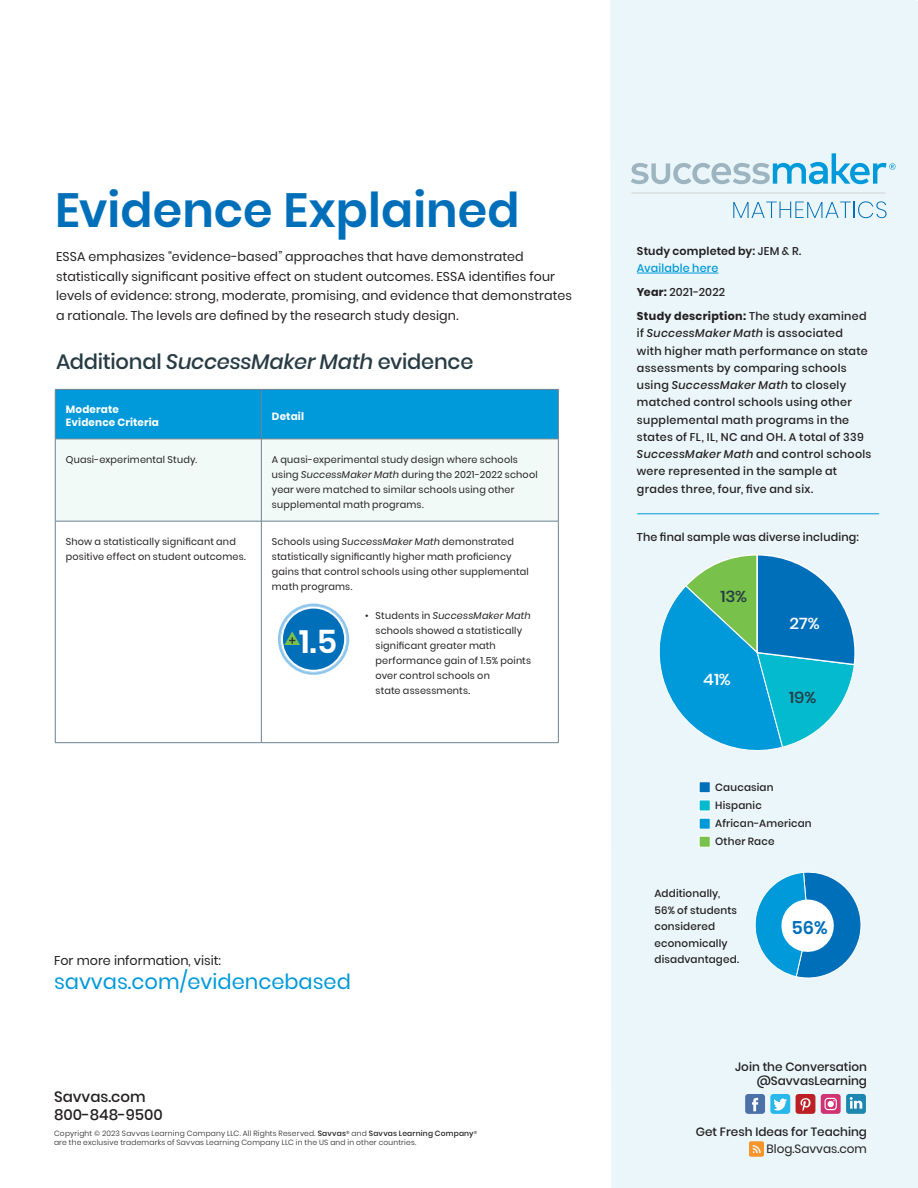
<style>
.page{position:relative;width:918px;height:1188px;background:#fff}
.page>*{position:absolute;margin:0;border:0;box-sizing:border-box;transform-origin:0 0}
.t1{font:600 48px "Poppins";color:#006fba}
.t2{font:600 32.25px "Poppins";color:#fff}
.Headline_2{font:500 21px "Poppins";letter-spacing:-.01em;color:#273b44}
.pullout{font:21px "Poppins";color:#0099da}
.t3{font:600 18px "Poppins";color:#006fba}
.t4{font:500 15.75px "Poppins";color:#fff;scale:1.08 1}
.t5{font:500 15.75px "Poppins";color:#273b44;scale:1.08 1}
.t6{font:500 15px "Poppins";color:#231f20}
.text{font:12.75px/19.5px "Poppins";letter-spacing:.01em;color:#231f20}
.pullout-2{font:12.75px "Poppins";color:#231f20}
.t7{font:500 12px "Poppins";color:#231f20}
.t8{font:12px "Poppins";color:#231f20}
.text-2{font:500 11.25px/17.2px "Poppins";letter-spacing:.03em;color:#231f20}
.text-3{font:600 11.25px/17.2px "Poppins";letter-spacing:.015em;color:#231f20}
.sidebar{font:500 10.5px/16.5px "Poppins";letter-spacing:.015em;color:#231f20}
.bullet{font:700 10.5px/13.5px "Poppins";letter-spacing:.015em;color:#fff}
.bullet-2{font:9.75px/15px "Poppins";letter-spacing:.02em;color:#231f20}
.t9{font:300 7.5px/9px "Poppins";letter-spacing:.03em;color:#231f20}
.s1{font-style:italic}
.s2{font-weight:500}
.s3{font-weight:500;color:#0099da}
.s4{font-weight:700}
</style>
<div class="page">
<div style="left:610px;top:0;width:308px;height:1188px;background:#eaf6f9"></div>
<svg style="left:745px;top:1094px;width:45px;height:20px"></svg>
<svg style="left:796px;top:1094px;width:19px;height:20px"></svg>
<svg style="left:821px;top:1094px;width:45px;height:20px"></svg>
<svg style="left:749px;top:1142px;width:14px;height:14px"></svg>
<div style="left:56px;top:390px;width:502px;height:49px;background:#0099da"></div>
<div style="left:55px;top:439px;width:206px;height:82px;background:#f2faf8"></div>
<div style="left:261px;top:439px;width:297px;height:82px;background:#f2faf8"></div>
<hr style="left:55px;top:439px;width:1px;height:82px;background:#6d828f">
<hr style="left:558px;top:439px;width:1px;height:82px;background:#6d828f">
<hr style="left:261px;top:390px;width:1px;height:49px;background:#6d828f">
<hr style="left:261px;top:439px;width:1px;height:82px;background:#6d828f">
<hr style="left:261px;top:521px;width:1px;height:221px;background:#6d828f">
<hr style="left:55px;top:389px;width:206px;height:1px;background:#6d828f">
<hr style="left:55px;top:390px;width:1px;height:49px;background:#6d828f">
<hr style="left:261px;top:389px;width:298px;height:1px;background:#6d828f">
<hr style="left:558px;top:390px;width:1px;height:49px;background:#6d828f">
<hr style="left:55px;top:439px;width:206px;height:1px;background:#6d828f">
<hr style="left:261px;top:439px;width:298px;height:1px;background:#6d828f">
<hr style="left:55px;top:521px;width:206px;height:1px;background:#6d828f">
<hr style="left:55px;top:521px;width:1px;height:221px;background:#6d828f">
<hr style="left:261px;top:521px;width:298px;height:1px;background:#6d828f">
<hr style="left:558px;top:521px;width:1px;height:221px;background:#6d828f">
<hr style="left:55px;top:742px;width:206px;height:1px;background:#6d828f">
<hr style="left:261px;top:742px;width:298px;height:1px;background:#6d828f">
<svg style="left:278px;top:604px;width:71px;height:71px"></svg>
<hr style="left:637px;top:513px;width:242px;height:1px;background:#0099da">
<svg style="left:733px;top:201px;width:154px;height:17px;background:#c0deed"></svg>
<hr style="left:632px;top:193px;width:253px;height:1px;background:#d1d2d4">
<svg style="left:631px;top:153px;width:265px;height:31px;background:#b9dcea"></svg>
<hr style="left:637px;top:273px;width:81px;height:1px;background:#0099da">
<div style="left:699px;top:781px;width:12px;height:12px;background:#006fba;border:1px solid #fff"></div>
<div style="left:699px;top:800px;width:12px;height:11px;background:#03bace;border:1px solid #fff"></div>
<div style="left:699px;top:818px;width:12px;height:12px;background:#0099da;border:1px solid #fff"></div>
<div style="left:699px;top:836px;width:12px;height:12px;background:#78c14a;border:1px solid #fff"></div>
<svg style="left:653px;top:553px;width:203px;height:208px;background:#53b5cf"></svg>
<svg style="left:753px;top:871px;width:114px;height:112px"></svg>
<p class="t1" style="left:55px;top:182px;width:466px">Evidence Explained</p>
<p class="text" style="left:56px;top:247px;width:517px">ESSA emphasizes “evidence-based” approaches that have demonstrated statistically significant positive effect on student outcomes. ESSA identifies four levels of evidence: strong, moderate, promising, and evidence that demonstrates a rationale. The levels are defined by the research study design.</p>
<p class="Headline_2" style="left:56px;top:350px;width:419px">Additional <span class="s1">SuccessMaker Math</span> evidence</p>
<p class="bullet" style="left:66px;top:403px;width:95px">Moderate<br>Evidence Criteria</p>
<p class="bullet" style="left:272px;top:409px;width:34px">Detail</p>
<p class="bullet-2" style="left:66px;top:452px;width:133px">Quasi-experimental Study.</p>
<p class="bullet-2" style="left:272px;top:452px;width:267px">A quasi-experimental study design where schools using <span class="s1">SuccessMaker Math</span> during the 2021-2022 school year were matched to similar schools using other supplemental math programs.</p>
<p class="bullet-2" style="left:66px;top:534px;width:182px">Show a statistically significant and positive effect on student outcomes.</p>
<p class="bullet-2" style="left:272px;top:534px;width:259px">Schools using <span class="s1">SuccessMaker Math</span> demonstrated statistically significantly higher math proficiency gains that control schools using other supplemental math programs.</p>
<p class="bullet-2" style="left:376px;top:608px;width:157px;text-indent:-10px">• Students in <span class="s1">SuccessMaker Math </span>schools showed a statistically significant greater math performance gain of 1.5% points over control schools on<br>state assessments.</p>
<h2 class="t2" style="left:299px;top:623px;width:39px">1.5</h2>
<p class="pullout-2" style="left:54px;top:953px;width:169px">For more information, visit:</p>
<p class="pullout" style="left:54px;top:969px;width:298px">savvas.com/evidencebased</p>
<p class="t6" style="left:54px;top:1088px;width:93px">Savvas.com</p>
<p class="t6" style="left:54px;top:1106px;width:110px">800-848-9500</p>
<p class="t9" style="left:54px;top:1129px;width:425px">Copyright © 2023 Savvas Learning Company LLC. All Rights Reserved. <span class="s2">Savvas</span><sup>®</sup> and <span class="s2">Savvas Learning Company</span><sup>® </sup>are the exclusive trademarks of Savvas Learning Company LLC in the US and in other countries.</p>
<p class="text-3" style="left:637px;top:242px;width:166px">Study completed by: <span class="s2">JEM &amp; R.<br></span><span class="s3">Available here</span></p>
<p class="text-2" style="left:637px;top:284px;width:90px"><span class="s4">Year:</span> 2021-2022</p>
<p class="text-2" style="left:637px;top:308px;width:236px"><span class="s4">Study description:</span> The study examined if <span class="s1">SuccessMaker Math</span> is associated<br>with higher math performance on state assessments by comparing schools using <span class="s1">SuccessMaker Math</span> to closely matched control schools using other supplemental math programs in the states of FL, IL, NC and OH. A total of 339<br><span class="s1">SuccessMaker Math</span> and control schools were represented in the sample at grades three, four, five and six.</p>
<p class="text-2" style="left:637px;top:528px;width:224px">The final sample was diverse including:</p>
<h3 class="t5" style="left:720px;top:587px;width:26px">13%</h3>
<h3 class="t4" style="left:703px;top:670px;width:27px">41%</h3>
<h3 class="t4" style="left:790px;top:614px;width:29px">27%</h3>
<h3 class="t5" style="left:789px;top:688px;width:27px">19%</h3>
<p class="sidebar" style="left:715px;top:779px;width:60px">Caucasian</p>
<p class="sidebar" style="left:715px;top:797px;width:48px">Hispanic</p>
<p class="sidebar" style="left:715px;top:815px;width:98px">African-American</p>
<p class="sidebar" style="left:715px;top:833px;width:61px">Other Race</p>
<p class="sidebar" style="left:654px;top:885px;width:86px">Additionally,<br>56% of students considered economically disadvantaged.</p>
<p class="t3" style="left:792px;top:917px;width:37px">56%</p>
<p class="t7" style="left:735px;top:1059px;width:133px">Join the Conversation</p>
<p class="t7" style="left:757px;top:1074px;width:112px">@SavvasLearning</p>
<p class="t7" style="left:696px;top:1125px;width:173px">Get Fresh Ideas for Teaching</p>
<p class="t8" style="left:767px;top:1142px;width:102px">Blog.Savvas.com</p>
</div>
